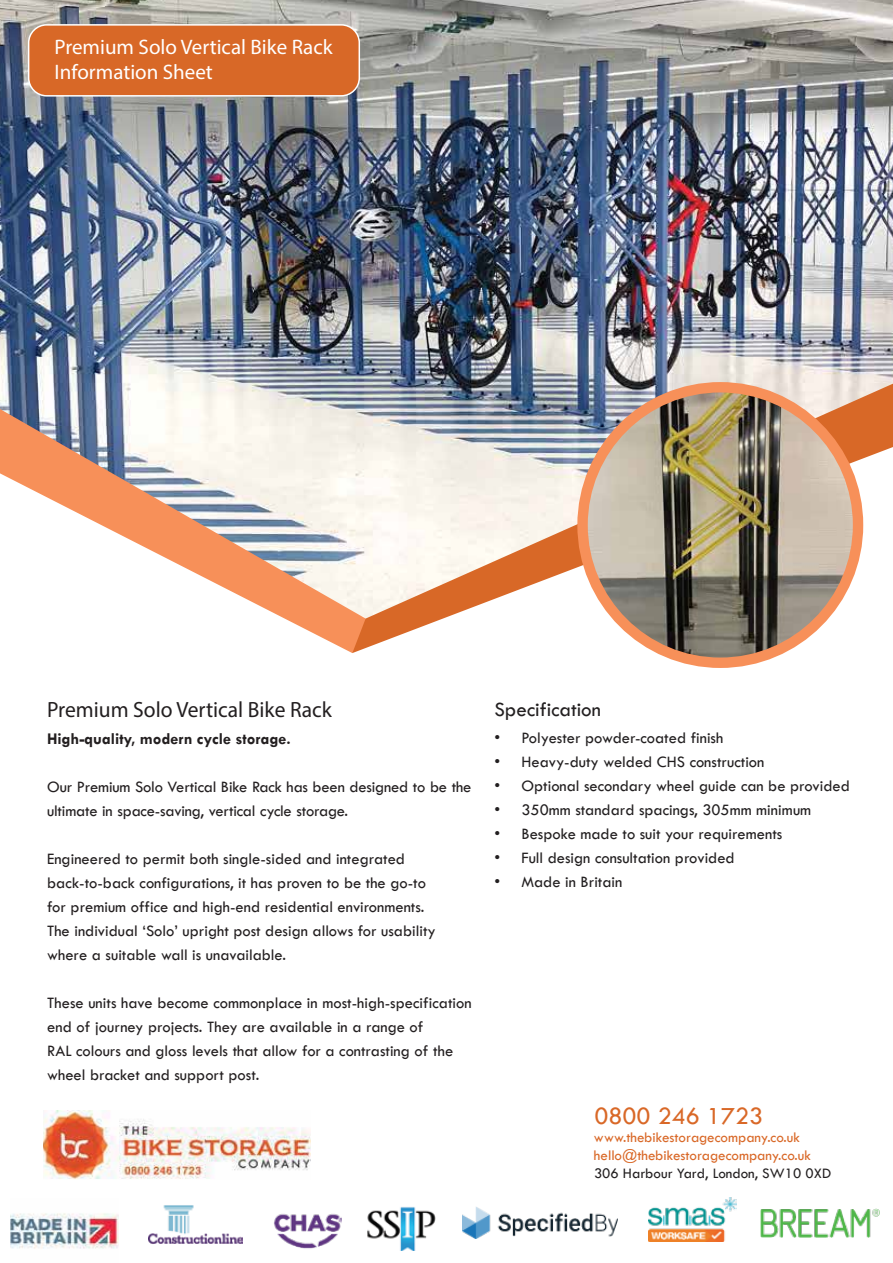
<style>
.page{position:relative;width:893px;height:1263px;background:#fff}
.page>*{position:absolute;margin:0;border:0;box-sizing:border-box;transform-origin:0 0}
.t1{font:25.5px "Tw Cen";color:#d96827}
.t2{font:22.05px "Myriad Pro";color:#231f20}
.t3{font:21px/25.2px "Myriad Pro";color:#fff}
.t4{font:21px "Myriad Pro";color:#010101}
.t5{font:21px "Tw Cen";color:#221f20}
.t6{font:16.5px "Tw Cen";color:#221f20}
.t7{font:16.5px/24px "Tw Cen";color:#231f20}
.t8{font:700 16.5px "Tw Cen";color:#231f20}
.t9{font:15px/18px "Tw Cen";color:#d96827}
.t10{font:15px "Tw Cen";color:#221f20}
</style>
<div class="page">
<img style="left:0;top:0;width:893px;height:409px">
<svg style="left:342px;top:384px;width:551px;height:269px"></svg>
<svg style="left:0;top:409px;width:366px;height:244px"></svg>
<div style="left:577px;top:382px;width:286px;height:286px;background:#f79059;border-radius:50%"></div>
<div style="left:29px;top:25px;width:330px;height:71px;background:#d86827;border-radius:18px"></div>
<div style="left:28px;top:24px;width:332px;height:73px;border:2px solid #fff;border-radius:18px"></div>
<img style="left:43px;top:1110px;width:267px;height:69px">
<img style="left:148px;top:1205px;width:94px;height:39px">
<img style="left:274px;top:1214px;width:67px;height:35px">
<img style="left:367px;top:1207px;width:69px;height:44px">
<img style="left:11px;top:1213px;width:107px;height:36px">
<img style="left:463px;top:1207px;width:154px;height:31px">
<img style="left:761px;top:1208px;width:118px;height:29px">
<img style="left:648px;top:1197px;width:88px;height:44px">
<img style="left:588px;top:392px;width:265px;height:265px;border-radius:133px">
<p class="t3" style="left:55px;top:34px;width:279px">Premium Solo Vertical Bike Rack<br>Information Sheet</p>
<h2 class="t2" style="left:47px;top:696px;width:286px">Premium Solo Vertical Bike Rack</h2>
<p class="t8" style="left:47px;top:728px;width:245px">High-quality, modern cycle storage.</p>
<p class="t7" style="left:47px;top:774px;width:426px">Our Premium Solo Vertical Bike Rack has been designed to be the ultimate in space-saving, vertical cycle storage.</p>
<p class="t7" style="left:47px;top:846px;width:390px">Engineered to permit both single-sided and integrated back-to-back configurations, it has proven to be the go-to for premium office and high-end residential environments.<br>The individual ‘Solo’ upright post design allows for usability where a suitable wall is unavailable.</p>
<p class="t7" style="left:47px;top:990px;width:426px">These units have become commonplace in most-high-specification end of journey projects. They are available in a range of<br>RAL colours and gloss levels that allow for a contrasting of the wheel bracket and support post.</p>
<p class="t4" style="left:46px;top:696px;width:220px">Premium Amazon Locker</p>
<p class="t5" style="left:494px;top:697px;width:108px">Specification</p>
<p class="t6" style="left:494px;top:728px;width:230px">• Polyester powder-coated finish</p>
<p class="t6" style="left:494px;top:752px;width:271px">• Heavy-duty welded CHS construction</p>
<p class="t6" style="left:494px;top:776px;width:357px">• Optional secondary wheel guide can be provided</p>
<p class="t6" style="left:494px;top:800px;width:318px">• 350mm standard spacings, 305mm minimum</p>
<p class="t6" style="left:494px;top:824px;width:289px">• Bespoke made to suit your requirements</p>
<p class="t6" style="left:494px;top:848px;width:242px">• Full design consultation provided</p>
<p class="t6" style="left:494px;top:872px;width:129px">• Made in Britain</p>
<p class="t6" style="left:46px;top:800px;width:327px">the ultimate in space-saving, verti al cycle storage.</p>
<p class="t6" style="left:231px;top:848px;width:182px">ingle-sided and integrated</p>
<p class="t6" style="left:194px;top:872px;width:241px">ations, it has proveb to be the go-to</p>
<p class="t6" style="left:232px;top:896px;width:200px">-end residential environments.</p>
<p class="t6" style="left:105px;top:920px;width:103px">dual ‘Solo’ upri</p>
<p class="t6" style="left:418px;top:920px;width:22px">lity</p>
<p class="t6" style="left:238px;top:944px;width:53px">ailable.</p>
<p class="t6" style="left:73px;top:992px;width:372px">e units have become commonplace in most-high-specif ca-</p>
<p class="t6" style="left:46px;top:1016px;width:399px">tion end of journey projects. They are avai able in range of</p>
<p class="t6" style="left:92px;top:1040px;width:355px">ours and gloss levels that al ow for a contrasting of the</p>
<p class="t6" style="left:97px;top:1064px;width:147px">rack and support post.</p>
<h1 class="t1" style="left:594px;top:1100px;width:170px">0800 246 1723</h1>
<p class="t9" style="left:594px;top:1128px;width:218px">www.thebikestoragecompany.co.uk hello@thebikestoragecompany.co.uk</p>
<p class="t10" style="left:594px;top:1164px;width:239px">306 Harbour Yard, London, SW10 0XD</p>
</div>
